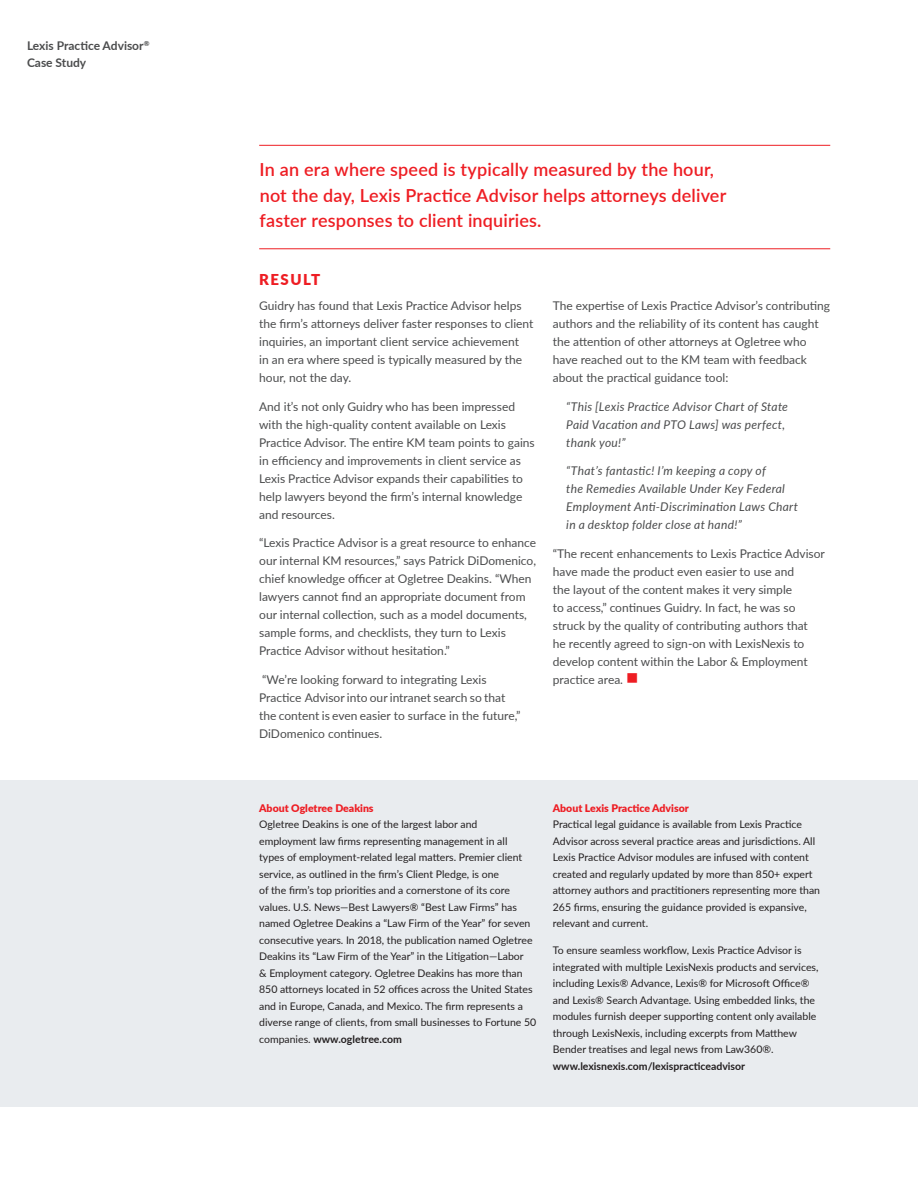
<style>
.page{position:relative;width:918px;height:1188px;background:#fff}
.page>*{position:absolute;margin:0;border:0;box-sizing:border-box;transform-origin:0 0}
.Pull_quote{font:600 18px/25.5px "Lato";letter-spacing:.01em;color:#ee1d23}
.Subhead{font:900 15px "Lato";letter-spacing:.1em;color:#ee1d23}
.Body_copy{font:12px/18px "Lato";color:#4b4c4d}
.Body_copy-2{font:italic 12px/18px "Lato";letter-spacing:.025em;color:#4b4c4d}
.Small_type_at_top{font:700 12px/16.5px "Lato";color:#4b4c4d}
.About{font:10.5px/16.5px "Lato";color:#231f20}
.About_header{font:900 10.5px "Lato";color:#ee1d23}
.s1{color:#ee1d23}
.s2{font-weight:700}
</style>
<div class="page">
<hr style="left:259px;top:145px;width:571px;height:1px;background:#ee1d23">
<hr style="left:259px;top:248px;width:571px;height:1px;background:#ee1d23">
<div style="left:0;top:780px;width:918px;height:327px;background:#e9ecef"></div>
<p class="Small_type_at_top" style="left:27px;top:37px;width:124px">Lexis Practice Advisor<sup>®<br></sup>Case Study</p>
<p class="Pull_quote" style="left:260px;top:156px;width:468px">In an era where speed is typically measured by the hour, not the day, Lexis Practice Advisor helps attorneys deliver faster responses to client inquiries.</p>
<p class="Subhead" style="left:259px;top:269px;width:63px">RESULT</p>
<p class="Body_copy" style="left:259px;top:296px;width:276px">Guidry has found that Lexis Practice Advisor helps the firm’s attorneys deliver faster responses to client inquiries, an important client service achievement<br>in an era where speed is typically measured by the hour, not the day.</p>
<p class="Body_copy" style="left:259px;top:397px;width:277px">And it’s not only Guidry who has been impressed with the high-quality content available on Lexis Practice Advisor. The entire KM team points to gains in efficiency and improvements in client service as Lexis Practice Advisor expands their capabilities to help lawyers beyond the firm’s internal knowledge and resources.</p>
<p class="Body_copy" style="left:259px;top:533px;width:278px">“Lexis Practice Advisor is a great resource to enhance our internal KM resources,” says Patrick DiDomenico, chief knowledge officer at Ogletree Deakins. “When lawyers cannot find an appropriate document from our internal collection, such as a model documents, sample forms, and checklists, they turn to Lexis Practice Advisor without hesitation.”</p>
<p class="Body_copy" style="left:259px;top:670px;width:263px">“We’re looking forward to integrating Lexis Practice Advisor into our intranet search so that the content is even easier to surface in the future,” DiDomenico continues.</p>
<p class="Body_copy" style="left:553px;top:296px;width:279px">The expertise of Lexis Practice Advisor’s contributing authors and the reliability of its content has caught the attention of other attorneys at Ogletree who have reached out to the KM team with feedback about the practical guidance tool:</p>
<p class="Body_copy-2" style="left:566px;top:397px;width:223px">“This [Lexis Practice Advisor Chart of State<br>Paid Vacation and PTO Laws] was perfect, thank you!”</p>
<p class="Body_copy-2" style="left:566px;top:461px;width:233px">“That’s fantastic! I’m keeping a copy of<br>the Remedies Available Under Key Federal Employment Anti-Discrimination Laws Chart in a desktop folder close at hand!”</p>
<p class="Body_copy" style="left:553px;top:544px;width:274px">“The recent enhancements to Lexis Practice Advisor have made the product even easier to use and<br>the layout of the content makes it very simple<br>to access,” continues Guidry. In fact, he was so struck by the quality of contributing authors that<br>he recently agreed to sign-on with LexisNexis to develop content within the Labor &amp; Employment practice area. <span class="s1">■</span></p>
<p class="About_header" style="left:259px;top:800px;width:116px">About Ogletree Deakins</p>
<p class="About" style="left:259px;top:816px;width:279px">Ogletree Deakins is one of the largest labor and employment law firms representing management in all<br>types of employment-related legal matters. Premier client service, as outlined in the firm’s Client Pledge, is one<br>of the firm’s top priorities and a cornerstone of its core values. U.S. News—Best Lawyers® “Best Law Firms” has named Ogletree Deakins a “Law Firm of the Year” for seven consecutive years. In 2018, the publication named Ogletree Deakins its “Law Firm of the Year” in the Litigation—Labor<br>&amp; Employment category. Ogletree Deakins has more than 850 attorneys located in 52 offices across the United States and in Europe, Canada, and Mexico. The firm represents a diverse range of clients, from small businesses to Fortune 50 companies. <span class="s2">www.ogletree.com</span></p>
<p class="About_header" style="left:553px;top:800px;width:138px">About Lexis Practice Advisor</p>
<p class="About" style="left:553px;top:816px;width:269px">Practical legal guidance is available from Lexis Practice Advisor across several practice areas and jurisdictions. All Lexis Practice Advisor modules are infused with content created and regularly updated by more than 850+ expert attorney authors and practitioners representing more than 265 firms, ensuring the guidance provided is expansive, relevant and current.</p>
<p class="About" style="left:553px;top:942px;width:267px">To ensure seamless workflow, Lexis Practice Advisor is integrated with multiple LexisNexis products and services, including Lexis® Advance, Lexis® for Microsoft Office® and Lexis® Search Advantage. Using embedded links, the modules furnish deeper supporting content only available through LexisNexis, including excerpts from Matthew Bender treatises and legal news from Law360®. <span class="s2">www.lexisnexis.com/lexispracticeadvisor</span></p>
</div>
